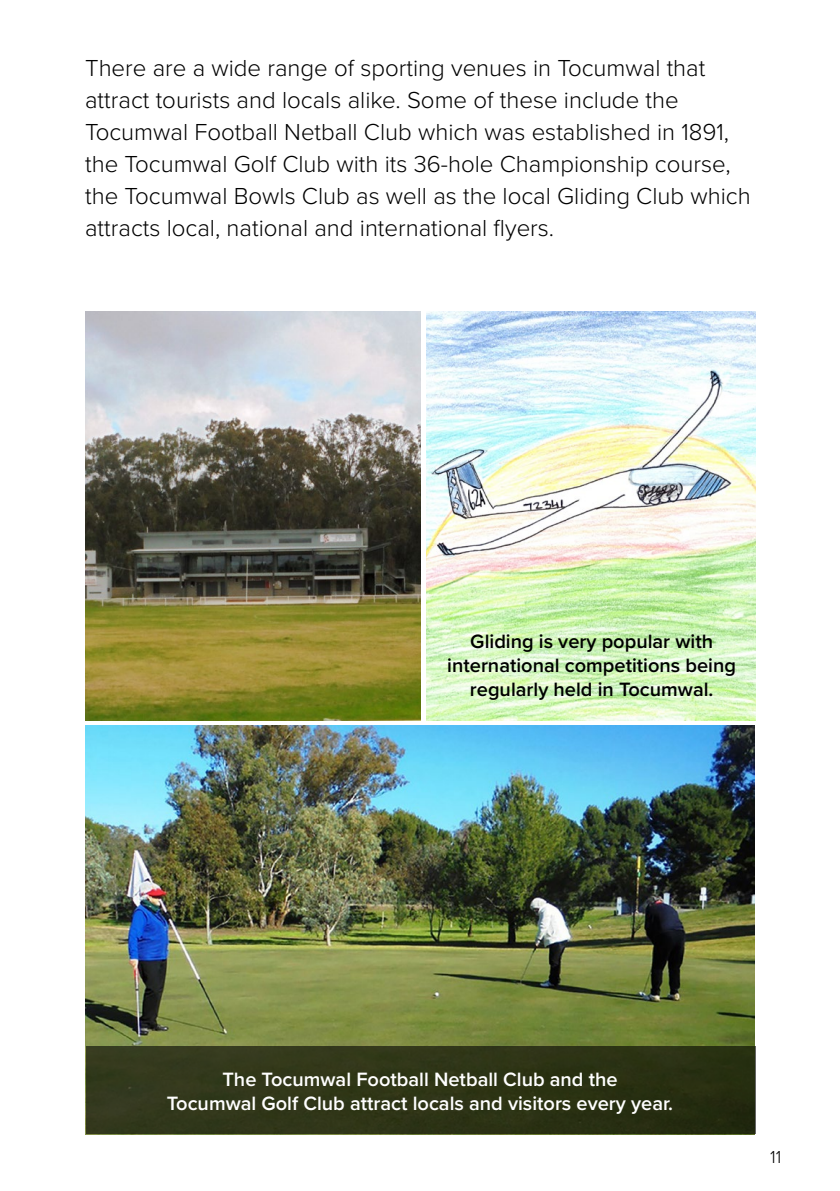
<style>
.page{position:relative;width:840px;height:1191px;background:#fff}
.page>*{position:absolute;margin:0;border:0;box-sizing:border-box;transform-origin:0 0}
.t1{font:300 24px/32px "Proxima Nova";color:#000}
.t2{font:600 20px/24px "Proxima Nova";color:#fff;text-align:center}
.t3{font:600 20px/24px "Proxima Nova";color:#000;text-align:center}
.t4{font:300 18px "Proxima Nova";color:#000}
</style>
<div class="page">
<img style="left:85px;top:312px;width:335px;height:408px">
<img style="left:85px;top:726px;width:669px;height:408px">
<img style="left:426px;top:312px;width:329px;height:408px">
<div style="left:86px;top:1046px;width:669px;height:88px;background:#2e3517"></div>
<p class="t1" style="left:85px;top:52px;width:666px">There are a wide range of sporting venues in Tocumwal that attract tourists and locals alike. Some of these include the Tocumwal Football Netball Club which was established in 1891, the Tocumwal Golf Club with its 36-hole Championship course, the Tocumwal Bowls Club as well as the local Gliding Club which attracts local, national and international flyers.</p>
<p class="t3" style="left:447px;top:630px;width:290px">Gliding is very popular with international competitions being regularly held in Tocumwal.</p>
<p class="t2" style="left:167px;top:1068px;width:507px">The Tocumwal Football Netball Club and the<br>Tocumwal Golf Club attract locals and visitors every year.</p>
<p class="t4" style="left:769px;top:1145px;width:13px">11</p>
</div>
